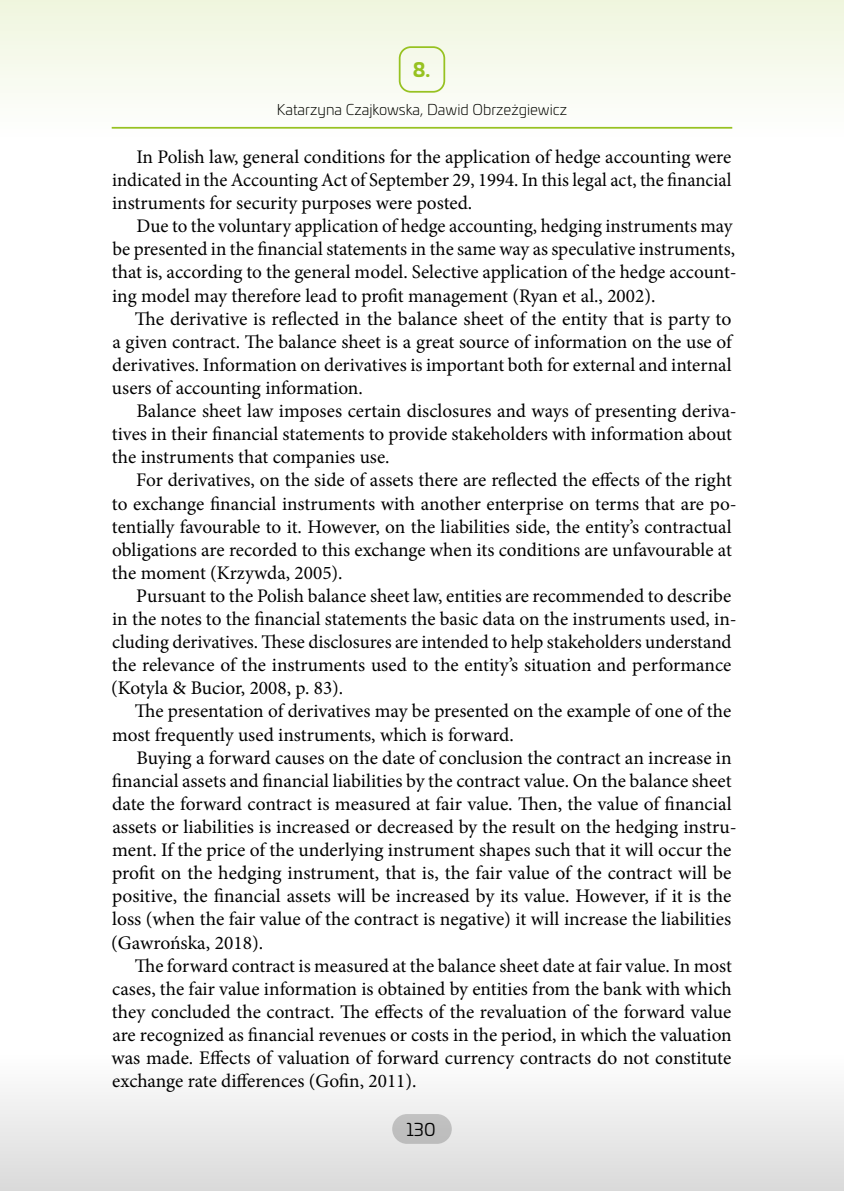
<style>
.page{position:relative;width:844px;height:1191px;background:#fff}
.page>*{position:absolute;margin:0;border:0;box-sizing:border-box;transform-origin:0 0}
.t1{font:19.25px/23.1px "Minion Pro";color:#000}
.t2{font:700 19.25px "Univia Pro";color:#97c221}
.t3{font:17.5px "Univia Pro";color:#000}
.t4{font:300 14.88px "Univia Pro";color:#000}
</style>
<div class="page">
<div style="left:0;top:1052px;width:843px;height:139px;background:linear-gradient(to bottom,#fff,#d9d9d9)"></div>
<div style="left:0;top:0;width:843px;height:139px;background:linear-gradient(to bottom,#f0f6e0,#fbfcf8)"></div>
<p class="t2" style="left:412px;top:55px;width:19px">8.</p>
<p class="t4" style="left:277px;top:99px;width:292px">Katarzyna Czajkowska, Dawid Obrzeżgiewicz</p>
<p class="t1" style="left:112px;top:145px;width:621px;text-align:justify;text-indent:24px">In Polish law, general conditions for the application of hedge accounting were indicated in the Accounting Act of September 29, 1994. In this legal act, the financial instruments for security purposes were posted.</p>
<p class="t1" style="left:112px;top:215px;width:626px;text-indent:24px">Due to the voluntary application of hedge accounting, hedging instruments may be presented in the financial statements in the same way as speculative instruments, that is, according to the general model. Selective application of the hedge account&shy;ing model may therefore lead to profit management (Ryan et al., 2002).</p>
<p class="t1" style="left:112px;top:307px;width:621px;text-align:justify;text-indent:23px">The derivative is reflected in the balance sheet of the entity that is party to a given contract. The balance sheet is a great source of information on the use of derivatives. Information on derivatives is important both for external and internal users of accounting information.</p>
<p class="t1" style="left:112px;top:399px;width:626px;text-indent:24px">Balance sheet law imposes certain disclosures and ways of presenting deriva&shy;tives in their financial statements to provide stakeholders with information about the instruments that companies use.</p>
<p class="t1" style="left:112px;top:469px;width:626px;text-indent:24px">For derivatives, on the side of assets there are reflected the effects of the right to exchange financial instruments with another enterprise on terms that are po&shy;tentially favourable to it. However, on the liabilities side, the entity’s contractual obligations are recorded to this exchange when its conditions are unfavourable at the moment (Krzywda, 2005).</p>
<p class="t1" style="left:111px;top:584px;width:627px;text-indent:25px">Pursuant to the Polish balance sheet law, entities are recommended to describe in the notes to the financial statements the basic data on the instruments used, in&shy;cluding derivatives. These disclosures are intended to help stakeholders understand the relevance of the instruments used to the entity’s situation and performance (Kotyla &amp; Bucior, 2008, p. 83).</p>
<p class="t1" style="left:112px;top:700px;width:620px;text-indent:23px">The presentation of derivatives may be presented on the example of one of the most frequently used instruments, which is forward.</p>
<p class="t1" style="left:111px;top:746px;width:627px;text-indent:25px">Buying a forward causes on the date of conclusion the contract an increase in financial assets and financial liabilities by the contract value. On the balance sheet date the forward contract is measured at fair value. Then, the value of financial assets or liabilities is increased or decreased by the result on the hedging instru&shy;ment. If the price of the underlying instrument shapes such that it will occur the profit on the hedging instrument, that is, the fair value of the contract will be positive, the financial assets will be increased by its value. However, if it is the loss (when the fair value of the contract is negative) it will increase the liabilities (Gawrońska, 2018).</p>
<p class="t1" style="left:111px;top:954px;width:622px;text-align:justify;text-indent:23px">The forward contract is measured at the balance sheet date at fair value. In most cases, the fair value information is obtained by entities from the bank with which they concluded the contract. The effects of the revaluation of the forward value are recognized as financial revenues or costs in the period, in which the valuation was made. Effects of valuation of forward currency contracts do not constitute exchange rate differences (Gofin, 2011).</p>
<p class="t3" style="left:406px;top:1116px;width:31px">130</p>
</div>
